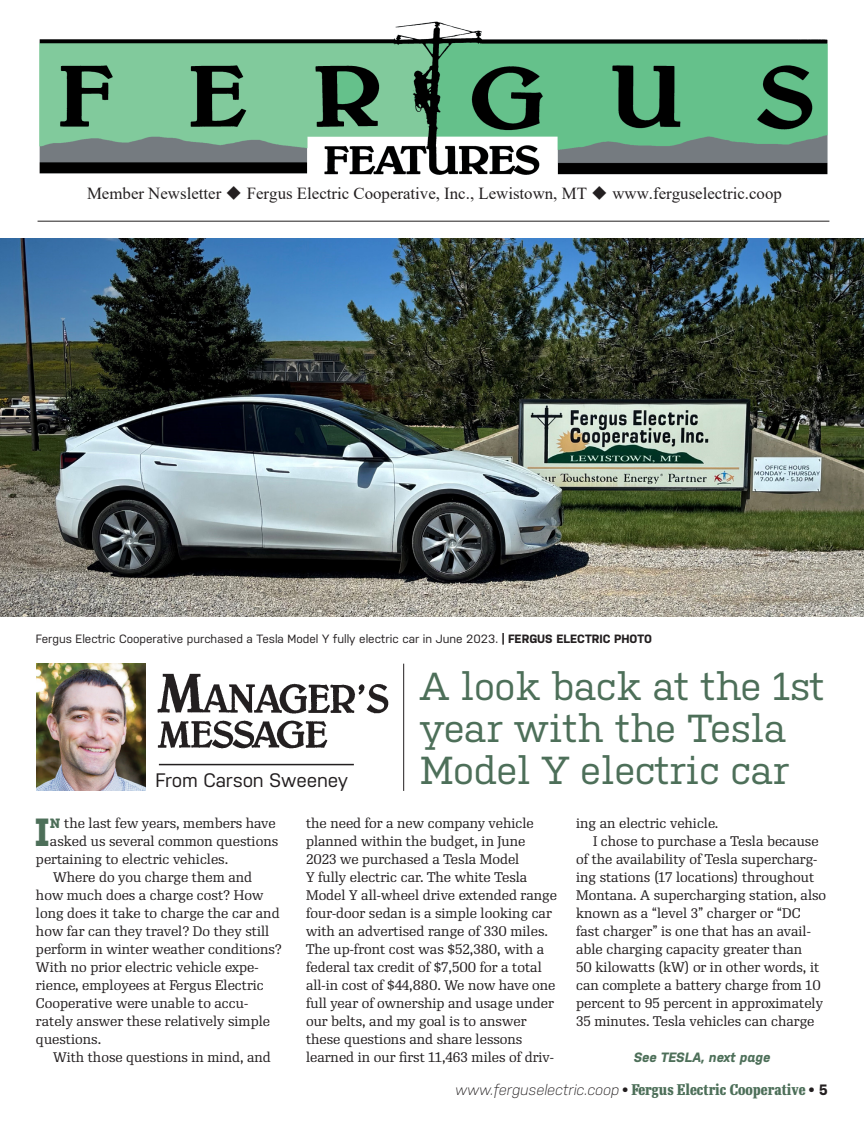
<style>
.page{position:relative;width:864px;height:1134px;background:#fff}
.page>*{position:absolute;margin:0;border:0;box-sizing:border-box;transform-origin:0 0}
.Lead-in_copy_ragR{font:700 39.15px "Kulturista";color:#4d6f59}
.Headline{font:39px/42px "Kulturista";letter-spacing:-.01em;color:#4d6f59}
.t1{font:19.5px "Nudista";letter-spacing:-.01em;color:#231f20}
.t2{font:16.8px "Times New Roman";color:#231f20}
.t3{font:700 15px "Re Public Cond";color:#4d6f59}
.Body_Copy_RePublic_ragR{font:13.5px/18px "Re Public";color:#231f20}
.Lead-in_copy_ragR-2{font:13.5px "Re Public";color:#231f20}
.jump_continued{font:italic 700 13.5px "Nudista";color:#4d6f59}
.Photo_Cutline{font:12px "Nudista";color:#231f20}
.s1{font-weight:700}
.s2{font-family:"Kulturista";font-weight:700;color:#4d6f59}
.s3{font-family:"Nudista";font-weight:300;font-style:italic;color:#231f20}
.s4{font-family:"Nudista";color:#231f20}
</style>
<div class="page">
<img style="left:39px;top:21px;width:789px;height:154px">
<hr style="left:38px;top:221px;width:791px;height:1px;background:#231f20">
<img style="left:37px;top:664px;width:108px;height:126px">
<img style="left:157px;top:673px;width:232px;height:76px">
<hr style="left:159px;top:764px;width:195px;height:1px;background:#231f20">
<hr style="left:403px;top:664px;width:1px;height:127px;background:#231f20">
<img style="left:0;top:238px;width:864px;height:379px">
<p class="t2" style="left:87px;top:182px;width:696px">Member Newsletter ◆ Fergus Electric Cooperative, Inc., Lewistown, MT ◆ www.ferguselectric.coop</p>
<p class="Photo_Cutline" style="left:36px;top:632px;width:618px">Fergus Electric Cooperative purchased a Tesla Model Y fully electric car in June 2023. <span class="s1">| FERGUS ELECTRIC PHOTO</span></p>
<p class="t1" style="left:156px;top:769px;width:194px">From Carson Sweeney</p>
<p class="Headline" style="left:420px;top:665px;width:407px">A look back at the 1st year with the Tesla<br>Model Y electric car</p>
<p class="Lead-in_copy_ragR" style="left:34px;top:810px;width:17px">I</p>
<p class="Lead-in_copy_ragR-2" style="left:50px;top:815px;width:227px"><span class="s2">N</span> the last few years, members have</p>
<p class="Lead-in_copy_ragR-2" style="left:50px;top:833px;width:230px">asked us several common questions</p>
<p class="Lead-in_copy_ragR-2" style="left:36px;top:851px;width:194px">pertaining to electric vehicles.</p>
<p class="Body_Copy_RePublic_ragR" style="left:36px;top:869px;width:247px;text-indent:17px">Where do you charge them and how much does a charge cost? How long does it take to charge the car and how far can they travel? Do they still perform in winter weather conditions?<br>With no prior electric vehicle expe&shy;rience, employees at Fergus Electric<br>Cooperative were unable to accu&shy;rately answer these relatively simple questions.</p>
<p class="Body_Copy_RePublic_ragR" style="left:53px;top:1049px;width:219px">With those questions in mind, and</p>
<p class="Body_Copy_RePublic_ragR" style="left:306px;top:815px;width:253px">the need for a new company vehicle planned within the budget, in June 2023 we purchased a Tesla Model<br>Y fully electric car. The white Tesla Model Y all-wheel drive extended range four-door sedan is a simple looking car with an advertised range of 330 miles.<br>The up-front cost was $52,380, with a federal tax credit of $7,500 for a total all-in cost of $44,880. We now have one full year of ownership and usage under our belts, and my goal is to answer these questions and share lessons learned in our first 11,463 miles of driv-</p>
<p class="Body_Copy_RePublic_ragR" style="left:576px;top:815px;width:144px">ing an electric vehicle.</p>
<p class="Body_Copy_RePublic_ragR" style="left:576px;top:833px;width:252px;text-indent:17px">I chose to purchase a Tesla because of the availability of Tesla supercharg&shy;ing stations (17 locations) throughout Montana. A supercharging station, also known as a “level 3” charger or “DC fast charger” is one that has an avail&shy;able charging capacity greater than<br>50 kilowatts (kW) or in other words, it can complete a battery charge from 10 percent to 95 percent in approximately 35 minutes. Tesla vehicles can charge</p>
<p class="jump_continued" style="left:634px;top:1050px;width:138px">See TESLA, next page</p>
<p class="t3" style="left:455px;top:1081px;width:375px"><span class="s3">www.ferguselectric.coop</span> <span class="s4">•</span> Fergus Electric Cooperative <span class="s4">• 5</span></p>
</div>
